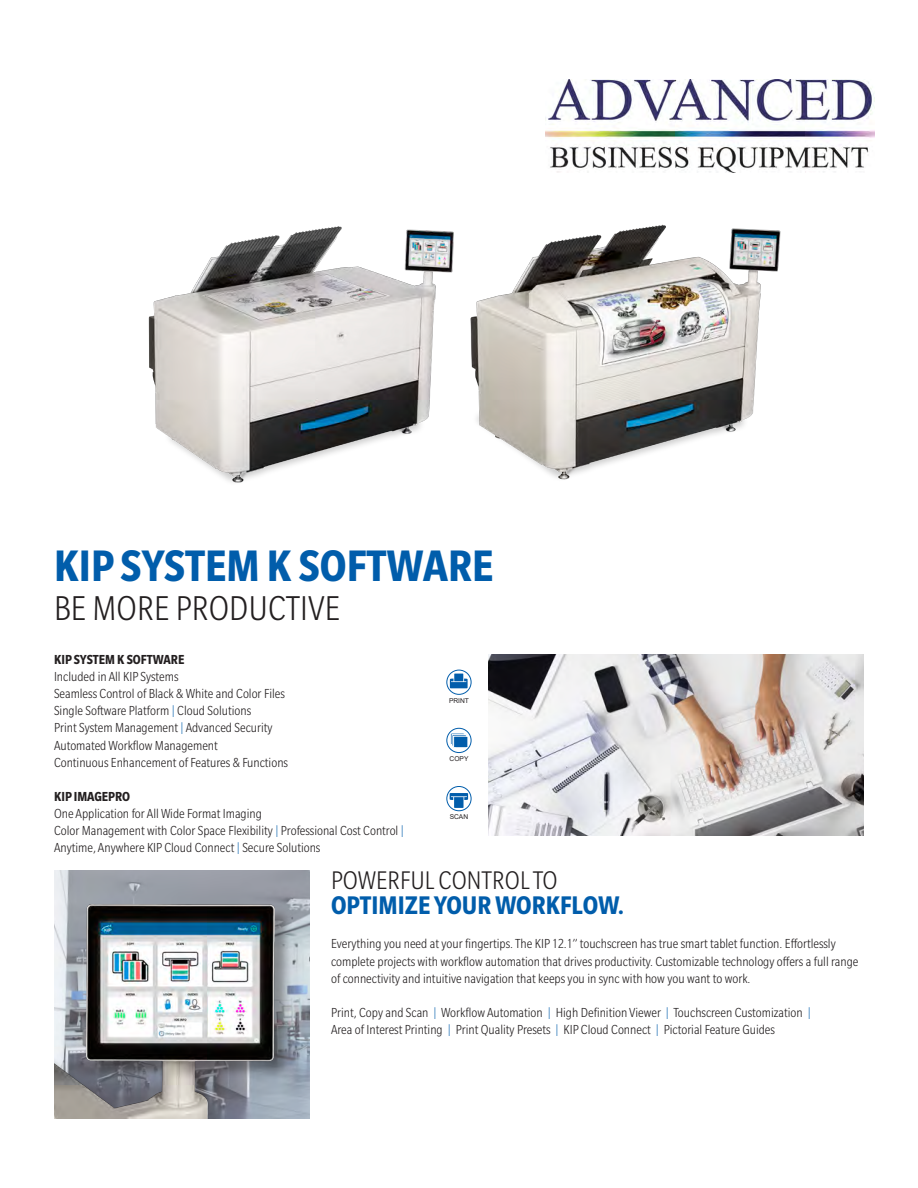
<style>
.page{position:relative;width:918px;height:1188px;background:#fff}
.page>*{position:absolute;margin:0;border:0;box-sizing:border-box;transform-origin:0 0}
.Arial_Bullet_List{font:700 condensed 48px "Slate Pro";color:#015dab}
.Arial_Bullet_List-2{font:300 condensed 37.5px "Slate Pro";color:#231f20}
.Arial_Bullet_List-3{font:700 condensed 27.75px "Slate Pro";color:#015dab}
.Arial_Bullet_List-4{font:300 condensed 27.75px "Slate Pro";color:#231f20}
.Arial_Bullet_List-5{font:300 condensed 14.25px/17.1px "Slate Pro";color:#231f20}
.Arial_Bullet_List-6{font:700 condensed 14.25px "Slate Pro";color:#231f20}
.t1{font:6.6px "Arial";color:#231f20}
.s1{color:#015dab}
</style>
<div class="page">
<img style="left:478px;top:224px;width:303px;height:256px">
<img style="left:148px;top:226px;width:330px;height:257px">
<img style="left:54px;top:871px;width:256px;height:248px">
<img style="left:54px;top:902px;width:246px;height:217px">
<img style="left:488px;top:655px;width:376px;height:181px">
<svg style="left:450px;top:674px;width:18px;height:14px"></svg>
<div style="left:446px;top:670px;width:25px;height:25px;border:1px solid #015dab;border-radius:50%"></div>
<svg style="left:450px;top:732px;width:19px;height:17px"></svg>
<div style="left:446px;top:728px;width:25px;height:25px;border:1px solid #015dab;border-radius:50%"></div>
<svg style="left:450px;top:793px;width:18px;height:15px"></svg>
<div style="left:446px;top:786px;width:25px;height:25px;border:1px solid #015dab;border-radius:50%"></div>
<img style="left:545px;top:80px;width:329px;height:93px">
<p class="Arial_Bullet_List" style="left:54px;top:540px;width:441px">KIP SYSTEM K SOFTWARE</p>
<p class="Arial_Bullet_List-2" style="left:54px;top:588px;width:287px">BE MORE PRODUCTIVE</p>
<p class="Arial_Bullet_List-6" style="left:54px;top:652px;width:132px">KIP SYSTEM K SOFTWARE</p>
<p class="Arial_Bullet_List-5" style="left:54px;top:668px;width:126px">Included in All KIP Systems</p>
<p class="Arial_Bullet_List-5" style="left:54px;top:685px;width:232px">Seamless Control of Black &amp; White and Color Files</p>
<p class="Arial_Bullet_List-5" style="left:54px;top:702px;width:199px">Single Software Platform <span class="s1">|</span> Cloud Solutions</p>
<p class="Arial_Bullet_List-5" style="left:54px;top:719px;width:220px">Print System Management <span class="s1">|</span> Advanced Security</p>
<p class="Arial_Bullet_List-5" style="left:54px;top:736px;width:165px">Automated Workflow Management</p>
<p class="Arial_Bullet_List-5" style="left:54px;top:754px;width:236px">Continuous Enhancement of Features &amp; Functions</p>
<p class="Arial_Bullet_List-6" style="left:54px;top:789px;width:78px">KIP IMAGEPRO</p>
<p class="Arial_Bullet_List-5" style="left:54px;top:805px;width:209px">One Application for All Wide Format Imaging</p>
<p class="Arial_Bullet_List-5" style="left:54px;top:822px;width:351px">Color Management with Color Space Flexibility <span class="s1">|</span> Professional Cost Control <span class="s1">|<br></span>Anytime, Anywhere KIP Cloud Connect <span class="s1">|</span> Secure Solutions</p>
<p class="Arial_Bullet_List-4" style="left:331px;top:866px;width:228px">POWERFUL CONTROL TO</p>
<p class="Arial_Bullet_List-3" style="left:331px;top:891px;width:295px">OPTIMIZE YOUR WORKFLOW.</p>
<p class="Arial_Bullet_List-5" style="left:331px;top:935px;width:529px">Everything you need at your fingertips. The KIP 12.1” touchscreen has true smart tablet function. Effortlessly complete projects with workflow automation that drives productivity. Customizable technology offers a full range of connectivity and intuitive navigation that keeps you in sync with how you want to work.</p>
<p class="Arial_Bullet_List-5" style="left:331px;top:1004px;width:481px">Print, Copy and Scan <span class="s1">|</span> Workflow Automation <span class="s1">|</span> High Definition Viewer <span class="s1">|</span> Touchscreen Customization <span class="s1">|<br></span>Area of Interest Printing <span class="s1">|</span> Print Quality Presets <span class="s1">|</span> KIP Cloud Connect <span class="s1">|</span> Pictorial Feature Guides</p>
<p class="t1" style="left:449px;top:696px;width:21px">PRINT</p>
<p class="t1" style="left:450px;top:754px;width:20px">COPY</p>
<p class="t1" style="left:450px;top:812px;width:20px">SCAN</p>
</div>
